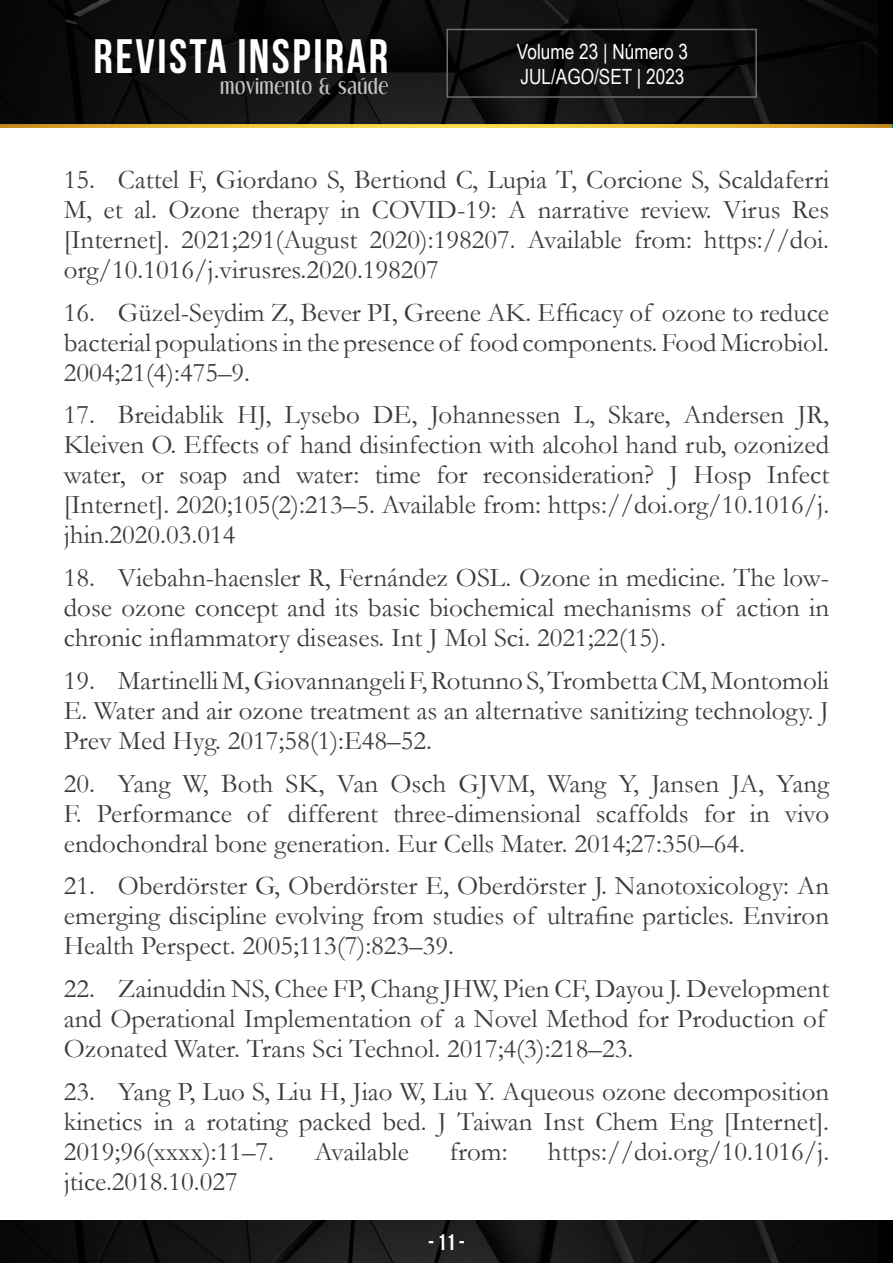
<style>
.page{position:relative;width:893px;height:1263px;background:#fff}
.page>*{position:absolute;margin:0;border:0;box-sizing:border-box;transform-origin:0 0}
.t1{font:700 48.3px "Bebas Neue";letter-spacing:.05em;color:#fff}
.t2{font:27px/30px "Garamond";color:#3c3c3b;text-align:justify}
.t3{font:700 22.5px "Bebas Neue";color:#fff}
.t4{font:21px/25.2px "Arial Narrow";color:#fff}
.t5{font:18.9px "Dream Orphans";letter-spacing:.05em;color:#c6c6c6}
</style>
<div class="page">
<img style="left:0;top:124px;width:891px;height:4px">
<img style="left:0;top:0;width:878px;height:124px">
<div style="left:446px;top:29px;width:311px;height:69px;border:2px solid #706f6f"></div>
<img style="left:0;top:1220px;width:878px;height:43px">
<h1 class="t1" style="left:94px;top:29px;width:296px">REVISTA INSPIRAR</h1>
<p class="t5" style="left:220px;top:75px;width:169px">movimento &amp; saúde</p>
<p class="t4" style="left:517px;top:38px;width:173px">Volume 23 | Número 3<br>JUL/AGO/SET | 2023</p>
<p class="t2" style="left:64px;top:164px;width:767px">15. Cattel F, Giordano S, Bertiond C, Lupia T, Corcione S, Scaldaferri M, et al. Ozone therapy in COVID-19: A narrative review. Virus Res [Internet]. 2021;291(August 2020):198207. Available from: https://doi. org/10.1016/j.virusres.2020.198207</p>
<p class="t2" style="left:64px;top:296px;width:767px">16. Güzel-Seydim Z, Bever PI, Greene AK. Efficacy of ozone to reduce bacterial populations in the presence of food components. Food Microbiol.<br>2004;21(4):475–9.</p>
<p class="t2" style="left:64px;top:399px;width:767px">17. Breidablik HJ, Lysebo DE, Johannessen L, Skare, Andersen JR, Kleiven O. Effects of hand disinfection with alcohol hand rub, ozonized water, or soap and water: time for reconsideration? J Hosp Infect [Internet]. 2020;105(2):213–5. Available from: https://doi.org/10.1016/j. jhin.2020.03.014</p>
<p class="t2" style="left:64px;top:562px;width:767px">18. Viebahn-haensler R, Fernández OSL. Ozone in medicine. The low&shy;dose ozone concept and its basic biochemical mechanisms of action in chronic inflammatory diseases. Int J Mol Sci. 2021;22(15).</p>
<p class="t2" style="left:64px;top:665px;width:767px">19. Martinelli M, Giovannangeli F, Rotunno S, Trombetta CM, Montomoli E. Water and air ozone treatment as an alternative sanitizing technology. J Prev Med Hyg. 2017;58(1):E48–52.</p>
<p class="t2" style="left:64px;top:767px;width:767px">20. Yang W, Both SK, Van Osch GJVM, Wang Y, Jansen JA, Yang F. Performance of different three-dimensional scaffolds for in vivo endochondral bone generation. Eur Cells Mater. 2014;27:350–64.</p>
<p class="t2" style="left:64px;top:870px;width:767px">21. Oberdörster G, Oberdörster E, Oberdörster J. Nanotoxicology: An emerging discipline evolving from studies of ultrafine particles. Environ Health Perspect. 2005;113(7):823–39.</p>
<p class="t2" style="left:64px;top:973px;width:767px;text-align:left">22. Zainuddin NS, Chee FP, Chang JHW, Pien CF, Dayou J. Development and Operational Implementation of a Novel Method for Production of<br>Ozonated Water. Trans Sci Technol. 2017;4(3):218–23.</p>
<p class="t2" style="left:64px;top:1076px;width:767px">23. Yang P, Luo S, Liu H, Jiao W, Liu Y. Aqueous ozone decomposition kinetics in a rotating packed bed. J Taiwan Inst Chem Eng [Internet].<br>2019;96(xxxx):11–7.</p>
<p class="t2" style="left:315px;top:1136px;width:96px">Available</p>
<p class="t2" style="left:449px;top:1136px;width:60px">from:</p>
<p class="t2" style="left:548px;top:1136px;width:283px">https://doi.org/10.1016/j.</p>
<p class="t2" style="left:64px;top:1166px;width:175px">jtice.2018.10.027</p>
<p class="t3" style="left:428px;top:1230px;width:38px">- 11 -</p>
</div>
